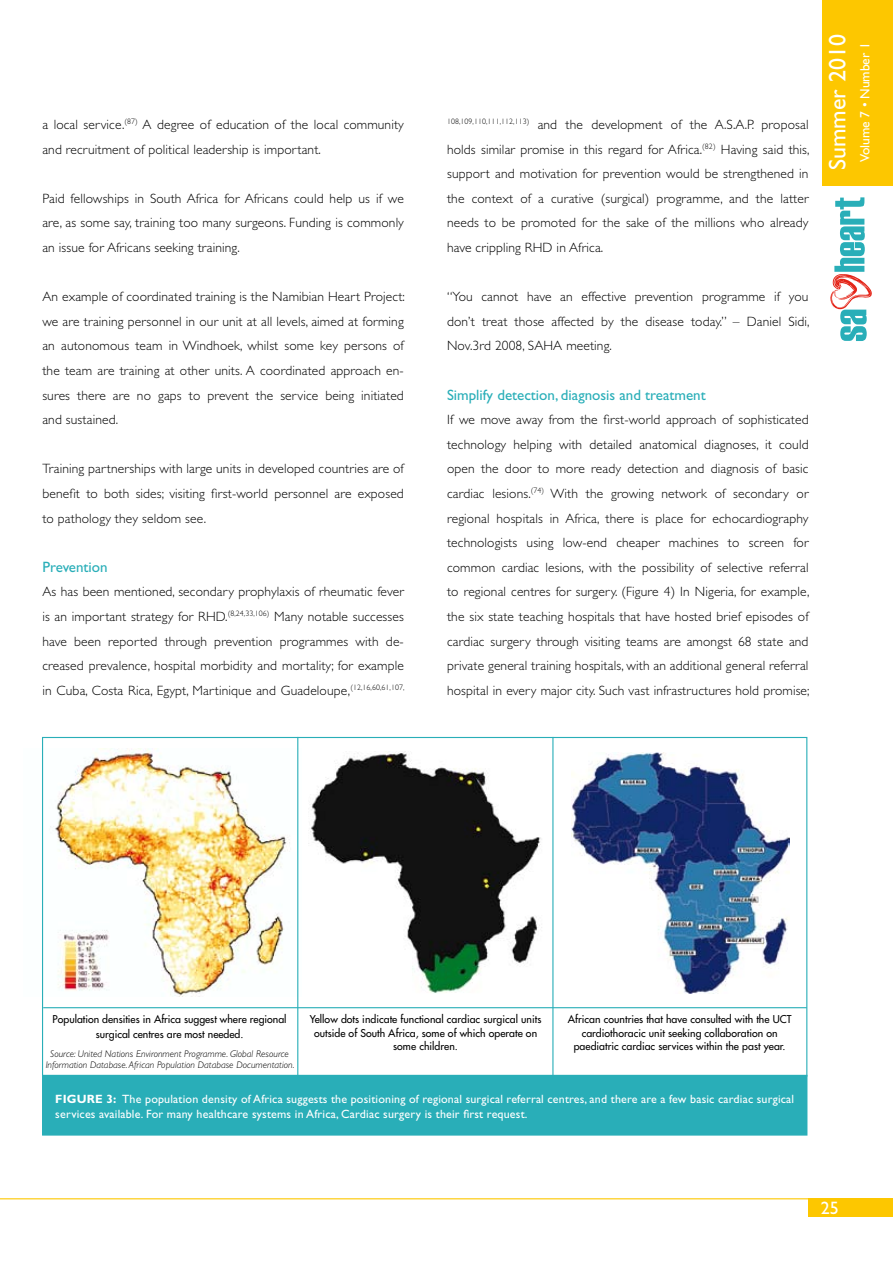
<style>
.page{position:relative;width:893px;height:1263px;background:#fff}
.page>*{position:absolute;margin:0;border:0;box-sizing:border-box;transform-origin:0 0}
.t1{font:24px "Gill Sans Std";color:#fff}
.t2{font:18px "Gill Sans Std";color:#fff}
.t3{font:15px "Gill Sans Std";color:#29aeb8}
.t4{font:300 13.5px/24.6px "Gill Sans Std";letter-spacing:.01em;color:#000;text-align:justify}
.t5{font:13.5px "Gill Sans Std";letter-spacing:-.005em;color:#fff}
.t6{font:12px/15px "Gill Sans Std";letter-spacing:.015em;color:#fff}
.t7{font:500 10.5px/13.5px "Futura Std";letter-spacing:.005em;color:#000;text-align:center}
.t8{font:italic 300 9.75px/10.5px "Gill Sans Std";letter-spacing:.005em;color:#000;text-align:center}
.s1{font-weight:700}
</style>
<div class="page">
<hr style="left:0;top:1198px;width:827px;height:1px;background:#fdc700">
<div style="left:808px;top:1198px;width:85px;height:18px;background:#fdc700"></div>
<div style="left:822px;top:0;width:71px;height:186px;background:#fdc700"></div>
<svg style="left:830px;top:197px;width:42px;height:144px"></svg>
<img style="left:50px;top:749px;width:249px;height:247px">
<img style="left:308px;top:753px;width:234px;height:240px">
<img style="left:571px;top:753px;width:218px;height:240px">
<div style="left:43px;top:1075px;width:764px;height:60px;background:#29aeb8"></div>
<hr style="left:297px;top:737px;width:1px;height:338px;background:#29aeb8">
<hr style="left:552px;top:737px;width:1px;height:338px;background:#29aeb8">
<hr style="left:43px;top:1007px;width:764px;height:1px;background:#29aeb8">
<p class="t4" style="left:42px;top:112px;width:363px">a local service.<sup>(87)</sup> A degree of education of the local community and recruitment of political leadership is important.</p>
<p class="t4" style="left:42px;top:186px;width:363px">Paid fellowships in South Africa for Africans could help us if we are, as some say, training too many surgeons. Funding is commonly an issue for Africans seeking training.</p>
<p class="t4" style="left:42px;top:284px;width:364px">An example of coordinated training is the Namibian Heart Project: we are training personnel in our unit at all levels, aimed at forming an autonomous team in Windhoek, whilst some key persons of the team are training at other units. A coordinated approach en&shy;sures there are no gaps to prevent the service being initiated and sustained.</p>
<p class="t4" style="left:42px;top:457px;width:363px">Training partnerships with large units in developed countries are of benefit to both sides; visiting first-world personnel are exposed to pathology they seldom see.</p>
<p class="t3" style="left:42px;top:558px;width:67px">Prevention</p>
<p class="t4" style="left:42px;top:580px;width:364px">As has been mentioned, secondary prophylaxis of rheumatic fever is an important strategy for RHD.<sup>(8,24,33,106)</sup> Many notable successes have been reported through prevention programmes with de&shy;creased prevalence, hospital morbidity and mortality; for example in Cuba, Costa Rica, Egypt, Martinique and Guadeloupe,<sup>(12,16,60,61,107,</sup></p>
<p class="t4" style="left:447px;top:112px;width:364px"><sup>108,109,110,111,112,113)</sup> and the development of the A.S.A.P. proposal holds similar promise in this regard for Africa.<sup>(82)</sup> Having said this, support and motivation for prevention would be strengthened in the context of a curative (surgical) programme, and the latter needs to be promoted for the sake of the millions who already have crippling RHD in Africa.</p>
<p class="t4" style="left:447px;top:284px;width:364px">“You cannot have an effective prevention programme if you don’t treat those affected by the disease today.” – Daniel Sidi, Nov.3rd 2008, SAHA meeting.</p>
<p class="t3" style="left:447px;top:386px;width:260px">Simplify detection, diagnosis and treatment</p>
<p class="t4" style="left:447px;top:407px;width:364px">If we move away from the first-world approach of sophisticated technology helping with detailed anatomical diagnoses, it could open the door to more ready detection and diagnosis of basic cardiac lesions.<sup>(74)</sup> With the growing network of secondary or regional hospitals in Africa, there is place for echocardiography technologists using low-end cheaper machines to screen for common cardiac lesions, with the possibility of selective referral to regional centres for surgery. (Figure 4) In Nigeria, for example, the six state teaching hospitals that have hosted brief episodes of cardiac surgery through visiting teams are amongst 68 state and private general training hospitals, with an additional general referral hospital in every major city. Such vast infrastructures hold promise;</p>
<h1 class="t1" style="left:824px;top:170px;width:137px;rotate:-90deg">Summer 2010</h1>
<p class="t5" style="left:857px;top:162px;width:121px;rotate:-90deg">Volume 7 • Number 1</p>
<p class="t7" style="left:53px;top:1012px;width:235px;line-height:15px">Population densities in Africa suggest where regional surgical centres are most needed.</p>
<p class="t8" style="left:46px;top:1049px;width:250px">Source: United Nations Environment Programme. Global Resource<br>Information Database. African Population Database Documentation.</p>
<p class="t7" style="left:310px;top:1013px;width:233px">Yellow dots indicate functional cardiac surgical units outside of South Africa, some of which operate on some children.</p>
<p class="t7" style="left:568px;top:1013px;width:225px">African countries that have consulted with the UCT cardiothoracic unit seeking collaboration on paediatric cardiac services within the past year.</p>
<p class="t6" style="left:55px;top:1092px;width:740px"><span class="s1">FIGURE 3:</span> The population density of Africa suggests the positioning of regional surgical referral centres, and there are a few basic cardiac surgical services available. For many healthcare systems in Africa, Cardiac surgery is their first request.</p>
<h2 class="t2" style="left:821px;top:1197px;width:19px">25</h2>
</div>
